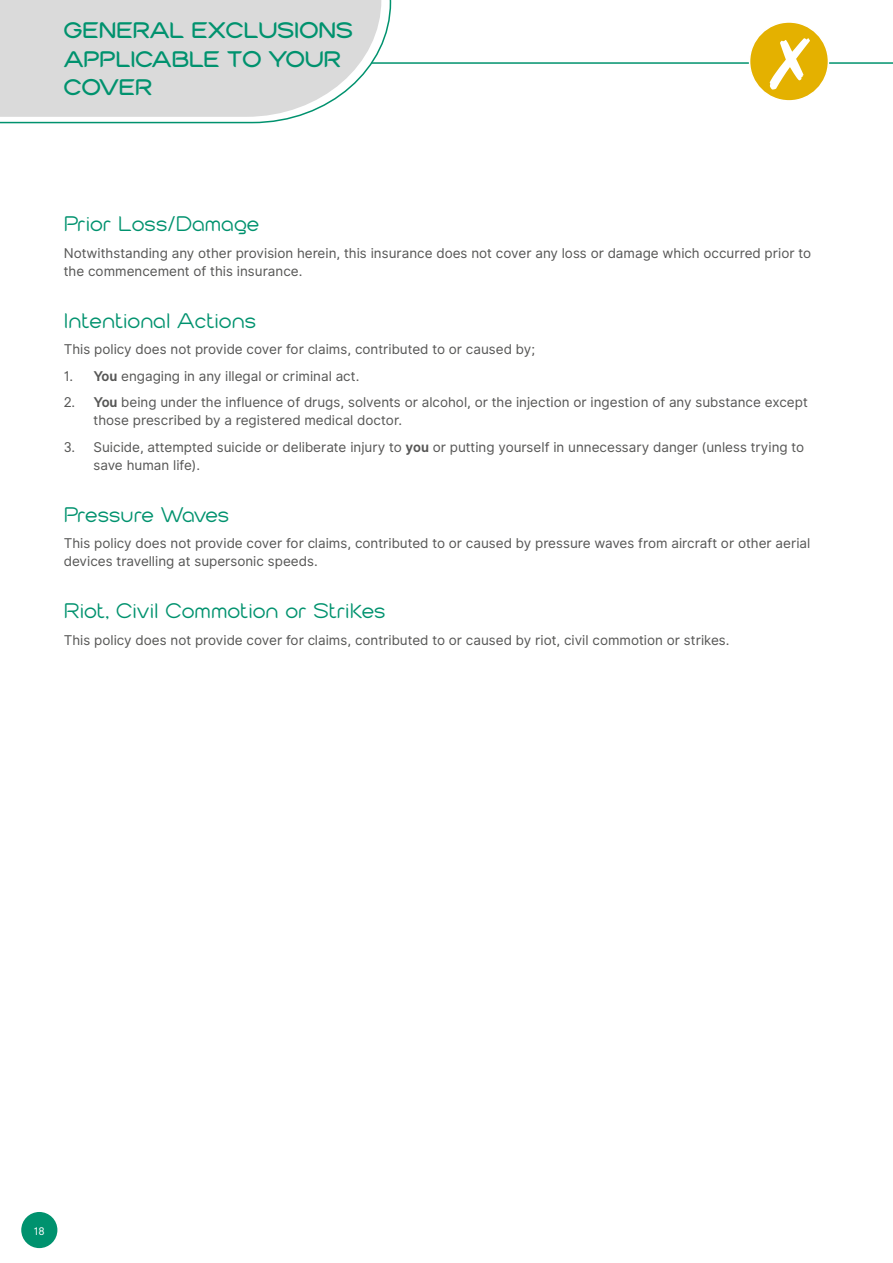
<style>
.page{position:relative;width:893px;height:1263px;background:#fff}
.page>*{position:absolute;margin:0;border:0;box-sizing:border-box;transform-origin:0 0}
.t1{font:700 24px/28.8px "Cabourg";color:#00926e}
.t2{font:22.5px "Cabourg";color:#00926e}
.t3{font:22.5px "Cabourg";letter-spacing:-.025em;color:#00926e}
.t4{font:13.5px/18px "Inter UI";color:#575756}
.t5{font:10.5px "Inter UI";color:#fff}
.s1{font-weight:700}
</style>
<div class="page">
<div style="left:21px;top:1212px;width:36px;height:36px;background:#00926e;border-radius:50%"></div>
<svg style="left:0;top:0;width:392px;height:124px"></svg>
<hr style="left:371px;top:62px;width:522px;height:2px;background:#00926e">
<div style="left:750px;top:22px;width:78px;height:79px;background:#e4b100;border-radius:50%"></div>
<div style="left:749px;top:21px;width:80px;height:81px;border:2px solid #fff;border-radius:50%"></div>
<svg style="left:770px;top:38px;width:40px;height:51px"></svg>
<h1 class="t1" style="left:64px;top:16px;width:291px">GENERAL EXCLUSIONS<br>APPLICABLE TO YOUR<br>COVER</h1>
<h2 class="t2" style="left:64px;top:213px;width:197px">Prior Loss/Damage</h2>
<p class="t4" style="left:64px;top:244px;width:749px">Notwithstanding any other provision herein, this insurance does not cover any loss or damage which occurred prior to the commencement of this insurance.</p>
<h2 class="t2" style="left:64px;top:309px;width:194px">Intentional Actions</h2>
<p class="t4" style="left:64px;top:340px;width:473px">This policy does not provide cover for claims, contributed to or caused by;</p>
<p class="t4" style="left:64px;top:367px;width:297px">1. <span class="s1">You</span> engaging in any illegal or criminal act.</p>
<p class="t4" style="left:94px;top:393px;width:716px;text-indent:-30px">2. <span class="s1">You</span> being under the influence of drugs, solvents or alcohol, or the injection or ingestion of any substance except those prescribed by a registered medical doctor.</p>
<p class="t4" style="left:94px;top:438px;width:712px;text-indent:-30px">3. Suicide, attempted suicide or deliberate injury to <span class="s1">you</span> or putting yourself in unnecessary danger (unless trying to save human life).</p>
<h2 class="t3" style="left:64px;top:503px;width:167px">Pressure Waves</h2>
<p class="t4" style="left:64px;top:535px;width:748px">This policy does not provide cover for claims, contributed to or caused by pressure waves from aircraft or other aerial devices travelling at supersonic speeds.</p>
<h2 class="t2" style="left:64px;top:600px;width:323px">Riot, Civil Commotion or Strikes</h2>
<p class="t4" style="left:64px;top:631px;width:667px">This policy does not provide cover for claims, contributed to or caused by riot, civil commotion or strikes.</p>
<p class="t5" style="left:34px;top:1224px;width:12px">18</p>
</div>
